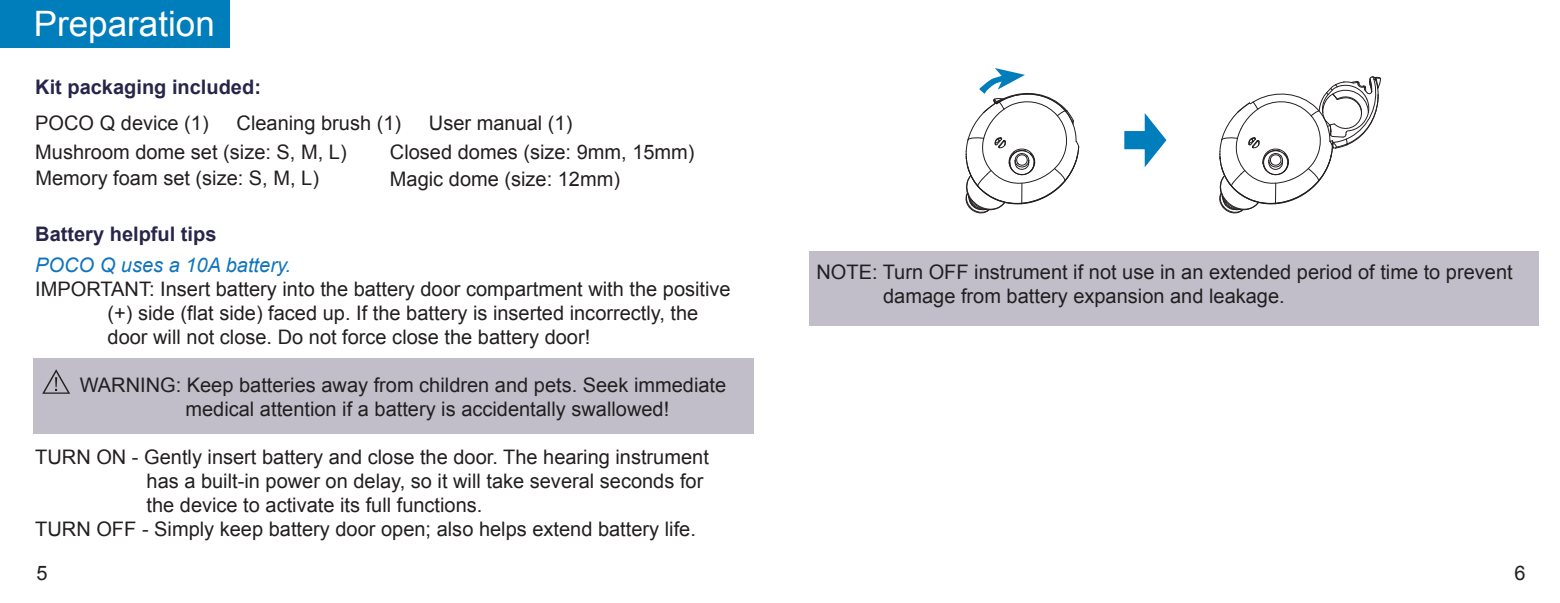
<style>
.page{position:relative;width:1560px;height:603px;background:#fff}
.page>*{position:absolute;margin:0;border:0;box-sizing:border-box;transform-origin:0 0}
.t1{font:35px "Arial";color:#fff}
.t2{font:20px/24px "Arial";color:#231f20}
.t3{font:700 20px "Arial";color:#28254b}
.t4{font:italic 20px "Arial";color:#1074bc}
</style>
<div class="page">
<div style="left:33px;top:358px;width:720px;height:76px;background:#c1beca"></div>
<svg style="left:1219px;top:76px;width:162px;height:138px"></svg>
<svg style="left:1124px;top:113px;width:43px;height:54px"></svg>
<svg style="left:965px;top:68px;width:114px;height:146px"></svg>
<svg style="left:42px;top:369px;width:28px;height:24px"></svg>
<div style="left:809px;top:251px;width:728px;height:75px;background:#c1beca"></div>
<div style="left:0;top:0;width:229px;height:47px;background:#007dbb"></div>
<h1 class="t1" style="left:34px;top:1px;width:182px">Preparation</h1>
<p class="t3" style="left:35px;top:74px;width:227px">Kit packaging included:</p>
<p class="t2" style="left:35px;top:111px;width:175px">POCO Q device (1)</p>
<p class="t2" style="left:236px;top:111px;width:166px">Cleaning brush (1)</p>
<p class="t2" style="left:429px;top:111px;width:145px">User manual (1)</p>
<p class="t2" style="left:35px;top:140px;width:313px">Mushroom dome set (size: S, M, L)</p>
<p class="t2" style="left:35px;top:166px;width:285px">Memory foam set (size: S, M, L)</p>
<p class="t3" style="left:35px;top:221px;width:183px">Battery helpful tips</p>
<p class="t2" style="left:390px;top:138px;width:306px;line-height:27.5px">Closed domes (size: 9mm, 15mm)<br>Magic dome (size: 12mm)</p>
<p class="t4" style="left:35px;top:252px;width:257px">POCO Q uses a 10A battery.</p>
<p class="t2" style="left:108px;top:277px;width:624px;text-indent:-72px">IMPORTANT: Insert battery into the battery door compartment with the positive (+) side (flat side) faced up. If the battery is inserted incorrectly, the door will not close. Do not force close the battery door!</p>
<p class="t2" style="left:185px;top:373px;width:542px;text-indent:-106px">WARNING: Keep batteries away from children and pets. Seek immediate medical attention if a battery is accidentally swallowed!</p>
<p class="t2" style="left:35px;top:445px;width:675px">TURN ON - Gently insert battery and close the door. The hearing instrument</p>
<p class="t2" style="left:146px;top:469px;width:558px">has a built-in power on delay, so it will take several seconds for</p>
<p class="t2" style="left:146px;top:493px;width:337px">the device to activate its full functions.</p>
<p class="t2" style="left:35px;top:517px;width:662px">TURN OFF - Simply keep battery door open; also helps extend battery life.</p>
<p class="t2" style="left:883px;top:260px;width:631px;text-indent:-67px">NOTE: Turn OFF instrument if not use in an extended period of time to prevent damage from battery expansion and leakage.</p>
<p class="t2" style="left:37px;top:561px;width:13px">5</p>
<p class="t2" style="left:1514px;top:561px;width:13px">6</p>
</div>
